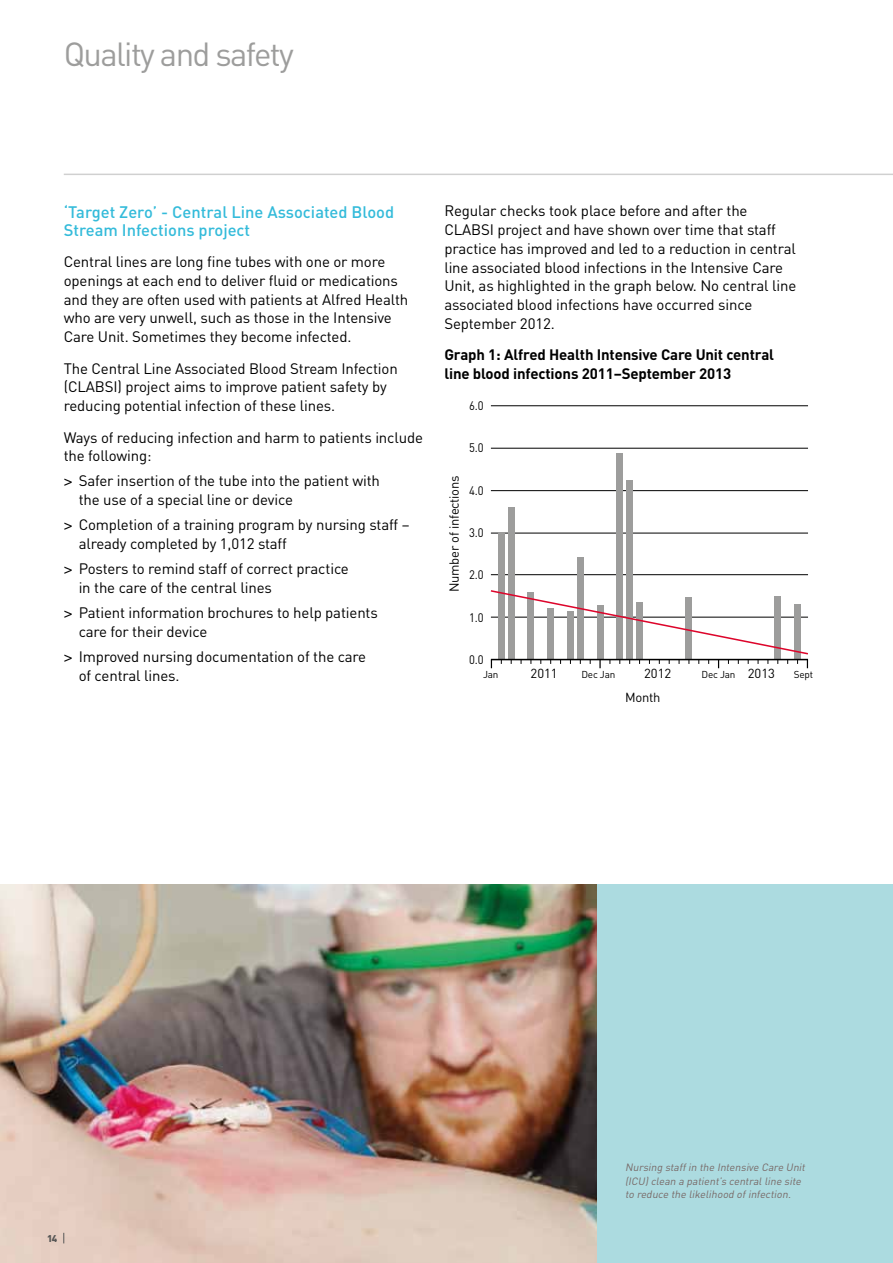
<style>
.page{position:relative;width:893px;height:1263px;background:#fff}
.page>*{position:absolute;margin:0;border:0;box-sizing:border-box;transform-origin:0 0}
.t1{font:33px "DIN";letter-spacing:-.05em;color:#9d9d9c}
.t2{font:500 16.5px/18px "DIN";color:#34bbda}
.t3{font:15px/18.8px "DIN";letter-spacing:-.01em;color:#000}
.t4{font:700 15px/18.8px "DIN";letter-spacing:-.01em;color:#000}
.t5{font:700 13.8px/15.3px "DIN";letter-spacing:-.02em;color:#000}
.t6{font:13.05px "DIN";letter-spacing:-.02em;color:#000}
.t7{font:12.3px "DIN";color:#000;scale:.92 1}
.t8{font:italic 10.5px/13.5px "DIN";color:#786967}
.t9{font:9.9px "DIN";letter-spacing:-.02em;color:#000}
.t10{font:900 9.75px "DIN";color:#575756}
.s1{font-family:"Helvetica LT"}
</style>
<div class="page">
<div style="left:0;top:884px;width:893px;height:379px;background:#acdbe0"></div>
<img style="left:0;top:884px;width:597px;height:379px">
<hr style="left:64px;top:174px;width:829px;height:1px;background:#d0d0d0">
<hr style="left:491px;top:405px;width:317px;height:1px;background:#000">
<hr style="left:491px;top:448px;width:317px;height:1px;background:#000">
<hr style="left:491px;top:490px;width:317px;height:1px;background:#000">
<hr style="left:491px;top:533px;width:317px;height:1px;background:#000">
<hr style="left:491px;top:574px;width:317px;height:1px;background:#000">
<div style="left:626px;top:480px;width:7px;height:179px;background:#9d9d9c"></div>
<div style="left:617px;top:453px;width:6px;height:206px;background:#9d9d9c"></div>
<div style="left:577px;top:557px;width:7px;height:102px;background:#9d9d9c"></div>
<div style="left:508px;top:507px;width:6px;height:152px;background:#9d9d9c"></div>
<div style="left:498px;top:532px;width:7px;height:127px;background:#9d9d9c"></div>
<svg style="left:490px;top:589px;width:319px;height:79px"></svg>
<h1 class="t1" style="left:64px;top:34px;width:232px">Quality and safety</h1>
<p class="t2" style="left:64px;top:202px;width:332px">‘Target Zero’ - Central Line Associated Blood<br>Stream Infections project</p>
<p class="t3" style="left:64px;top:252px;width:346px">Central lines are long fine tubes with one or more openings at each end to deliver fluid or medications and they are often used with patients at Alfred Health who are very unwell, such as those in the Intensive Care Unit. Sometimes they become infected.</p>
<p class="t3" style="left:64px;top:358px;width:336px">The Central Line Associated Blood Stream Infection (CLABSI) project aims to improve patient safety by reducing potential infection of these lines.</p>
<p class="t3" style="left:64px;top:427px;width:361px">Ways of reducing infection and harm to patients include the following:</p>
<p class="t3" style="left:79px;top:471px;width:303px;text-indent:-15px"><span class="s1">&gt;</span> Safer insertion of the tube into the patient with the use of a special line or device</p>
<p class="t3" style="left:79px;top:515px;width:332px;text-indent:-15px"><span class="s1">&gt;</span> Completion of a training program by nursing staff – already completed by 1,012 staff</p>
<p class="t3" style="left:79px;top:559px;width:272px;text-indent:-15px"><span class="s1">&gt;</span> Posters to remind staff of correct practice in the care of the central lines</p>
<p class="t3" style="left:79px;top:603px;width:301px;text-indent:-15px"><span class="s1">&gt;</span> Patient information brochures to help patients care for their device</p>
<p class="t3" style="left:79px;top:647px;width:289px;text-indent:-15px"><span class="s1">&gt;</span> Improved nursing documentation of the care of central lines.</p>
<p class="t3" style="left:444px;top:201px;width:353px">Regular checks took place before and after the CLABSI project and have shown over time that staff practice has improved and led to a reduction in central line associated blood infections in the Intensive Care Unit, as highlighted in the graph below. No central line associated blood infections have occurred since September 2012.</p>
<p class="t4" style="left:444px;top:345px;width:331px">Graph 1: Alfred Health Intensive Care Unit central line blood infections 2011–September 2013</p>
<p class="t5" style="left:469px;top:350px;width:319px">Alfred Hospital Central Line Associated Bloodstream<br>Infection ICU</p>
<p class="t7" style="left:469px;top:399px;width:17px">6.0</p>
<p class="t6" style="left:447px;top:592px;width:118px;rotate:-90deg">Number of infections</p>
<p class="t7" style="left:469px;top:441px;width:17px">5.0</p>
<p class="t7" style="left:469px;top:483px;width:17px">4.0</p>
<p class="t7" style="left:469px;top:525px;width:17px">3.0</p>
<p class="t7" style="left:469px;top:568px;width:17px">2.0</p>
<p class="t7" style="left:469px;top:610px;width:17px">1.0</p>
<p class="t7" style="left:469px;top:652px;width:17px">0.0</p>
<p class="t6" style="left:531px;top:666px;width:29px">2011</p>
<p class="t6" style="left:644px;top:666px;width:29px">2012</p>
<p class="t6" style="left:748px;top:666px;width:29px">2013</p>
<p class="t9" style="left:483px;top:669px;width:17px">Jan</p>
<p class="t9" style="left:581px;top:669px;width:35px">Dec Jan</p>
<p class="t9" style="left:701px;top:669px;width:35px">Dec Jan</p>
<p class="t9" style="left:794px;top:669px;width:21px">Sept</p>
<p class="t6" style="left:625px;top:689px;width:37px">Month</p>
<p class="t10" style="left:47px;top:1232px;width:12px">14</p>
<p class="t8" style="left:625px;top:1160px;width:184px">Nursing staffin the Intensive Care Unit (ICU)clean a patient’s centralline site to reduce the likelihood ofinfection.</p>
</div>
